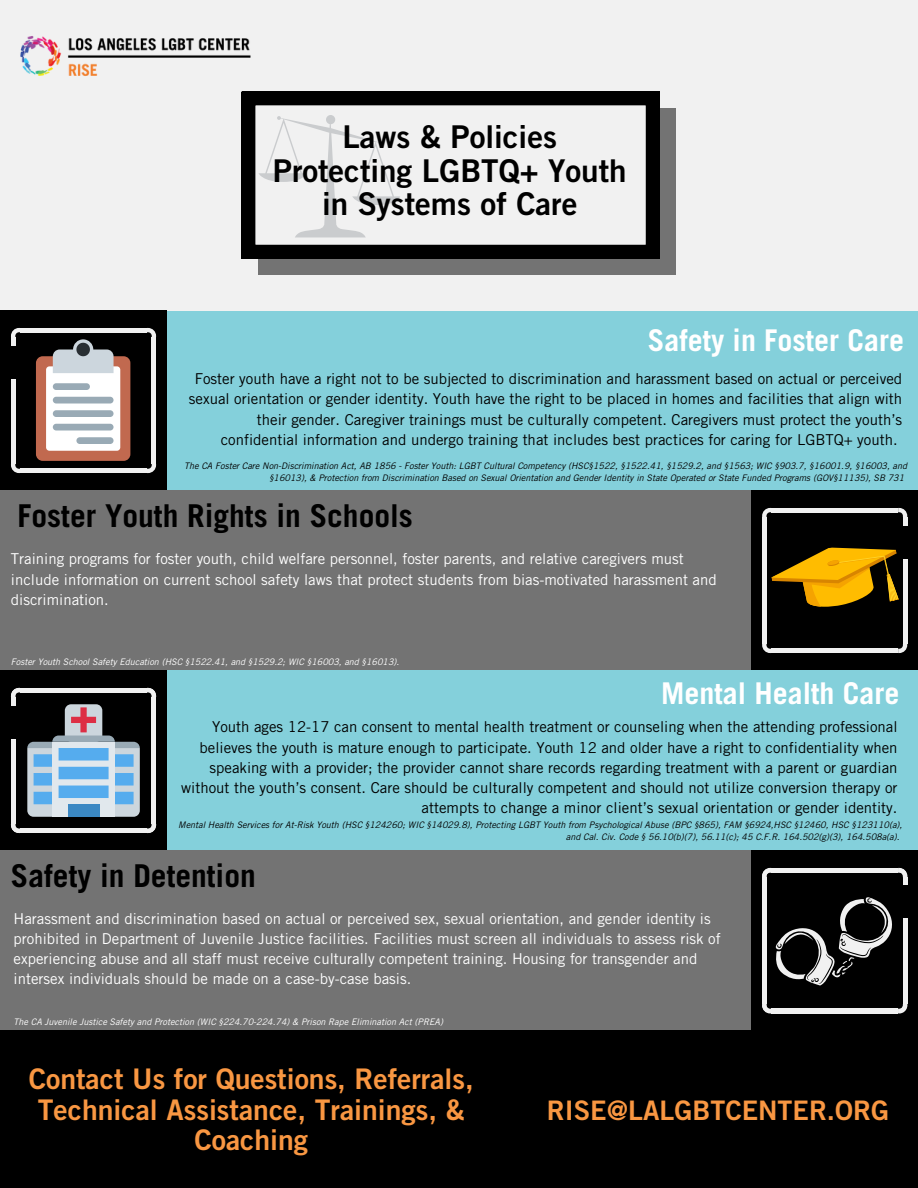
<style>
.page{position:relative;width:918px;height:1188px;background:#f1f1f1}
.page>*{position:absolute;margin:0;border:0;box-sizing:border-box;transform-origin:0 0}
.t1{font:700 31.5px "Trade Gothic LT Std";color:#000}
.t2{font:31.35px/33.8px "Trade Gothic LT Std Bd 2";color:#000;text-align:center}
.t3{font:700 30px "Trade Gothic LT Std";color:#fff}
.t4{font:28.35px/30.3px "Trade Gothic LT Std Bd 2";color:#f99742;text-align:center}
.t5{font:26.85px "Trade Gothic LT Std Bd 2";color:#f99742}
.t6{font:15px/20.2px "Trade Gothic LT Std";color:#000;text-align:right}
.t7{font:15px/20.2px "Trade Gothic LT Std";color:#fff}
.t8{font:italic 9px/12px "Trade Gothic LT Std";color:#000}
.t9{font:italic 9px "Trade Gothic LT Std";color:#fff}
</style>
<div class="page">
<div style="left:259px;top:108px;width:417px;height:167px;background:#737373"></div>
<svg style="left:242px;top:92px;width:417px;height:166px"></svg>
<div style="left:8px;top:311px;width:910px;height:180px;background:#84d0db"></div>
<img style="left:20px;top:36px;width:247px;height:56px">
<div style="left:0;top:490px;width:918px;height:180px;background:#737373"></div>
<div style="left:0;top:670px;width:918px;height:180px;background:#84d0db"></div>
<div style="left:0;top:850px;width:918px;height:180px;background:#737373"></div>
<div style="left:0;top:1030px;width:918px;height:158px;background:#000"></div>
<div style="left:0;top:310px;width:167px;height:180px;background:#000"></div>
<div style="left:751px;top:490px;width:167px;height:180px;background:#000"></div>
<div style="left:0;top:670px;width:167px;height:180px;background:#000"></div>
<div style="left:751px;top:850px;width:167px;height:180px;background:#000"></div>
<hr style="left:20px;top:328px;width:127px;height:4px;background:#f1f1f1">
<svg style="left:147px;top:328px;width:9px;height:9px"></svg>
<svg style="left:11px;top:328px;width:9px;height:9px"></svg>
<hr style="left:152px;top:337px;width:4px;height:127px;background:#f1f1f1">
<svg style="left:147px;top:464px;width:9px;height:9px"></svg>
<hr style="left:11px;top:337px;width:4px;height:127px;background:#f1f1f1">
<hr style="left:20px;top:469px;width:127px;height:4px;background:#f1f1f1">
<svg style="left:11px;top:464px;width:9px;height:9px"></svg>
<hr style="left:771px;top:508px;width:127px;height:4px;background:#f1f1f1">
<svg style="left:898px;top:508px;width:9px;height:9px"></svg>
<svg style="left:762px;top:508px;width:9px;height:9px"></svg>
<hr style="left:903px;top:517px;width:4px;height:127px;background:#f1f1f1">
<svg style="left:898px;top:644px;width:9px;height:9px"></svg>
<hr style="left:762px;top:517px;width:4px;height:127px;background:#f1f1f1">
<hr style="left:771px;top:649px;width:127px;height:4px;background:#f1f1f1">
<svg style="left:762px;top:644px;width:9px;height:9px"></svg>
<svg style="left:259px;top:115px;width:141px;height:122px"></svg>
<div style="left:0;top:346px;width:31px;height:32px;background:#000"></div>
<div style="left:887px;top:526px;width:31px;height:33px;background:#000"></div>
<hr style="left:20px;top:688px;width:127px;height:4px;background:#f1f1f1">
<svg style="left:147px;top:688px;width:9px;height:9px"></svg>
<svg style="left:11px;top:688px;width:9px;height:9px"></svg>
<hr style="left:152px;top:697px;width:4px;height:127px;background:#f1f1f1">
<svg style="left:147px;top:824px;width:9px;height:9px"></svg>
<hr style="left:11px;top:697px;width:4px;height:127px;background:#f1f1f1">
<hr style="left:20px;top:829px;width:127px;height:4px;background:#f1f1f1">
<svg style="left:11px;top:824px;width:9px;height:9px"></svg>
<div style="left:0;top:706px;width:31px;height:32px;background:#000"></div>
<div style="left:771px;top:868px;width:127px;height:5px;background:#f1f1f1"></div>
<svg style="left:898px;top:868px;width:9px;height:9px"></svg>
<svg style="left:762px;top:868px;width:9px;height:9px"></svg>
<hr style="left:903px;top:877px;width:4px;height:127px;background:#f1f1f1">
<svg style="left:898px;top:1004px;width:9px;height:9px"></svg>
<hr style="left:762px;top:877px;width:4px;height:127px;background:#f1f1f1">
<hr style="left:771px;top:1009px;width:127px;height:4px;background:#f1f1f1">
<svg style="left:762px;top:1004px;width:9px;height:9px"></svg>
<div style="left:880px;top:885px;width:32px;height:33px;background:#000"></div>
<div style="left:36px;top:356px;width:94px;height:105px;background:#c1694f;border-radius:7px"></div>
<div style="left:46px;top:366px;width:74px;height:85px;background:#fff;border-radius:3px"></div>
<svg style="left:53px;top:339px;width:61px;height:34px"></svg>
<svg style="left:53px;top:383px;width:61px;height:61px"></svg>
<svg style="left:771px;top:547px;width:128px;height:60px"></svg>
<svg style="left:27px;top:704px;width:113px;height:113px"></svg>
<svg style="left:775px;top:897px;width:117px;height:89px"></svg>
<h2 class="t2" style="left:273px;top:124px;width:355px">Laws &amp; Policies<br>Protecting LGBTQ+ Youth in Systems of Care</h2>
<h3 class="t3" style="left:648px;top:329px;width:258px">Safety in Foster Care</h3>
<p class="t6" style="left:195px;top:371px;width:709px">Foster youth have a right not to be subjected to discrimination and harassment based on actual or perceived</p>
<p class="t6" style="left:189px;top:391px;width:715px">sexual orientation or gender identity. Youth have the right to be placed in homes and facilities that align with</p>
<p class="t6" style="left:257px;top:411px;width:647px">their gender. Caregiver trainings must be culturally competent. Caregivers must protect the youth’s</p>
<p class="t6" style="left:221px;top:431px;width:679px">confidential information and undergo training that includes best practices for caring for LGBTQ+ youth.</p>
<p class="t8" style="left:269px;top:461px;width:639px;text-indent:-85px">The CA Foster Care Non-Discrimination Act, AB 1856 - Foster Youth: LGBT Cultural Competency (HSC§1522, §1522.41, §1529.2, and §1563; WIC §903.7, §16001.9, §16003, and §16013), &amp; Protection from Discrimination Based on Sexual Orientation and Gender Identity in State Operated or State Funded Programs (GOV§11135), SB 731</p>
<h1 class="t1" style="left:18px;top:505px;width:397px">Foster Youth Rights in Schools</h1>
<p class="t7" style="left:11px;top:551px;width:707px">Training programs for foster youth, child welfare personnel, foster parents, and relative caregivers must include information on current school safety laws that protect students from bias-motivated harassment and discrimination.</p>
<p class="t9" style="left:11px;top:659px;width:390px">Foster Youth School Safety Education (HSC §1522.41, and §1529.2; WIC §16003, and §16013).</p>
<h3 class="t3" style="left:661px;top:683px;width:240px">Mental Health Care</h3>
<p class="t6" style="left:181px;top:719px;width:718px">Youth ages 12-17 can consent to mental health treatment or counseling when the attending professional believes the youth is mature enough to participate. Youth 12 and older have a right to confidentiality when speaking with a provider; the provider cannot share records regarding treatment with a parent or guardian without the youth’s consent. Care should be culturally competent and should not utilize conversion therapy or attempts to change a minor client’s sexual orientation or gender identity.</p>
<p class="t8" style="left:566px;top:820px;width:338px;text-indent:-388px">Mental Health Services for At-Risk Youth (HSC §124260; WIC §14029.8), Protecting LGBT Youth from Psychological Abuse (BPC §865), FAM §6924,HSC §12460, HSC §123110(a), and Cal. Civ. Code § 56.10(b)(7), 56.11(c); 45 C.F.R. 164.502(g)(3), 164.508a(a).</p>
<h1 class="t1" style="left:11px;top:864px;width:246px">Safety in Detention</h1>
<p class="t7" style="left:14px;top:910px;width:709px">Harassment and discrimination based on actual or perceived sex, sexual orientation, and gender identity is prohibited in Department of Juvenile Justice facilities. Facilities must screen all individuals to assess risk of experiencing abuse and all staff must receive culturally competent training. Housing for transgender and intersex individuals should be made on a case-by-case basis.</p>
<p class="t9" style="left:14px;top:1018px;width:431px">The CA Juvenile Justice Safety and Protection (WIC §224.70-224.74) &amp; Prison Rape Elimination Act (PREA)</p>
<h3 class="t4" style="left:29px;top:1068px;width:446px">Contact Us for Questions, Referrals,<br>Technical Assistance, Trainings, &amp;<br>Coaching</h3>
<h3 class="t5" style="left:547px;top:1101px;width:344px">RISE@LALGBTCENTER.ORG</h3>
</div>
